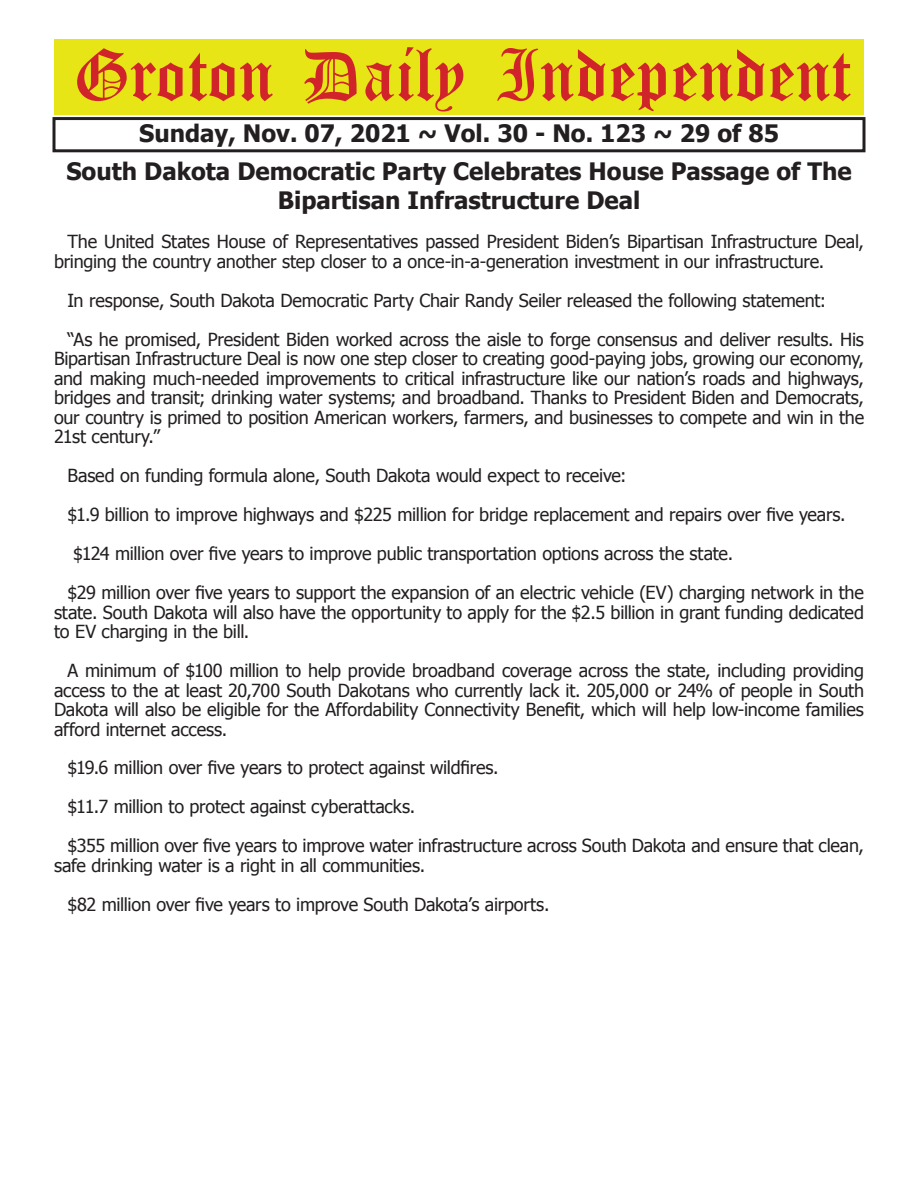
<style>
.page{position:relative;width:918px;height:1188px;background:#fff}
.page>*{position:absolute;margin:0;border:0;box-sizing:border-box;transform-origin:0 0}
.t1{font:54px "Old English Five";color:#d1232a}
.t2{font:700 24px/28.8px "Tahoma";color:#231f20;text-align:center}
.t3{font:18px/19.5px "Tahoma";letter-spacing:-.01em;color:#231f20}
</style>
<div class="page">
<div style="left:52px;top:117px;width:814px;height:35px;border:3px solid #231f20"></div>
<div style="left:54px;top:40px;width:810px;height:75px;background:#e7e515"></div>
<h1 class="t1" style="left:73px;top:50px;width:779px">Groton Daily Independent</h1>
<h2 class="t2" style="left:139px;top:117px;width:641px">Sunday, Nov. 07, 2021 ~ Vol. 30 - No. 123 ~ 29 of 85</h2>
<h2 class="t2" style="left:66px;top:156px;width:787px">South Dakota Democratic Party Celebrates House Passage of The<br>Bipartisan Infrastructure Deal</h2>
<p class="t3" style="left:54px;top:231px;width:811px;text-indent:14px">The United States House of Representatives passed President Biden’s Bipartisan Infrastructure Deal, bringing the country another step closer to a once-in-a-generation investment in our infrastructure.</p>
<p class="t3" style="left:68px;top:280px;width:798px;line-height:39px">In response, South Dakota Democratic Party Chair Randy Seiler released the following statement:<br>“As he promised, President Biden worked across the aisle to forge consensus and deliver results. His</p>
<p class="t3" style="left:54px;top:348px;width:812px;text-align:justify">Bipartisan Infrastructure Deal is now one step closer to creating good-paying jobs, growing our economy, and making much-needed improvements to critical infrastructure like our nation’s roads and highways, bridges and transit; drinking water systems; and broadband. Thanks to President Biden and Democrats, our country is primed to position American workers, farmers, and businesses to compete and win in the 21st century.”</p>
<p class="t3" style="left:68px;top:465px;width:561px">Based on funding formula alone, South Dakota would expect to receive:</p>
<p class="t3" style="left:68px;top:504px;width:780px">$1.9 billion to improve highways and $225 million for bridge replacement and repairs over five years.</p>
<p class="t3" style="left:73px;top:543px;width:662px">$124 million over five years to improve public transportation options across the state.</p>
<p class="t3" style="left:68px;top:582px;width:798px">$29 million over five years to support the expansion of an electric vehicle (EV) charging network in the</p>
<p class="t3" style="left:54px;top:601px;width:812px">state. South Dakota will also have the opportunity to apply for the $2.5 billion in grant funding dedicated to EV charging in the bill.</p>
<p class="t3" style="left:54px;top:660px;width:812px;text-align:justify;text-indent:14px">A minimum of $100 million to help provide broadband coverage across the state, including providing access to the at least 20,700 South Dakotans who currently lack it. 205,000 or 24% of people in South Dakota will also be eligible for the Affordability Connectivity Benefit, which will help low-income families afford internet access.</p>
<p class="t3" style="left:68px;top:748px;width:798px;line-height:39px">$19.6 million over five years to protect against wildfires.<br>$11.7 million to protect against cyberattacks.<br>$355 million over five years to improve water infrastructure across South Dakota and ensure that clean,</p>
<p class="t3" style="left:68px;top:845px;width:484px;line-height:39px;text-indent:-14px">safe drinking water is a right in all communities.<br>$82 million over five years to improve South Dakota’s airports.</p>
</div>
